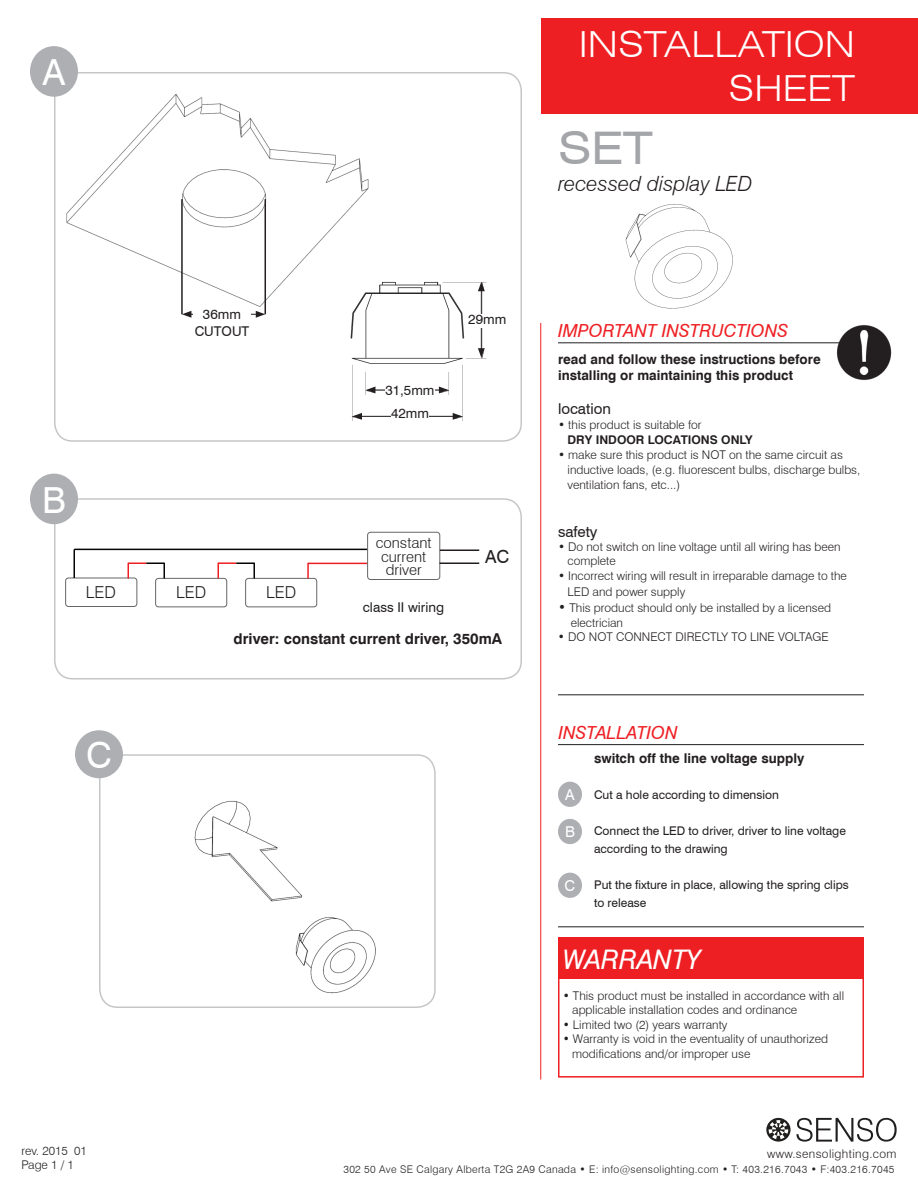
<style>
.page{position:relative;width:918px;height:1188px;background:#fff}
.page>*{position:absolute;margin:0;border:0;box-sizing:border-box;transform-origin:0 0}
.t1{font:expanded 45px "Swiss 721 BT";color:#a4a5a9}
.t2{font:300 expanded 36px/43.2px "Swiss 721 BT";color:#fff;text-align:right}
.t3{font:36px "Swiss 721 BT";color:#fff}
.t4{font:italic 27px "Swiss 721 BT";color:#fff}
.t5{font:italic 300 21px "Swiss 721 BT";color:#231f20}
.t6{font:italic 18px "Swiss 721 BT";color:#ee1f23}
.t7{font:18px "Swiss 721 BT";color:#231f20}
.t8{font:300 16.5px "Swiss 721 BT";color:#231f20}
.t9{font:700 15px "Swiss 721 BT";color:#231f20}
.t10{font:300 15px/13.5px "Swiss 721 BT";color:#231f20;text-align:center}
.t11{font:15px "Swiss 721 BT";color:#231f20}
.t12{font:15px "Swiss 721 BT";color:#fff}
.t13{font:700 13.5px/16.2px "Swiss 721 BT";color:#231f20}
.t14{font:13.5px/16.2px "Swiss 721 BT";color:#231f20;text-align:center}
.t15{font:300 12px/14.4px "Swiss 721 BT";color:#231f20}
.t16{font:12px/18px "Swiss 721 BT";color:#231f20}
.t17{font:700 12px "Swiss 721 BT";color:#231f20}
.t18{font:300 12px "Swiss 721 BT";letter-spacing:.03em;color:#231f20}
.t19{font:300 10.5px "Swiss 721 BT";letter-spacing:.03em;color:#231f20}
.s1{font-size:13.5px}
</style>
<div class="page">
<img style="left:64px;top:83px;width:305px;height:232px">
<hr style="left:181px;top:199px;width:2px;height:115px;background:#231f20">
<hr style="left:265px;top:199px;width:1px;height:115px;background:#231f20">
<hr style="left:189px;top:314px;width:69px;height:1px;background:#231f20">
<svg style="left:182px;top:311px;width:9px;height:7px"></svg>
<svg style="left:256px;top:311px;width:9px;height:7px"></svg>
<div style="left:193px;top:309px;width:58px;height:37px;background:#fff"></div>
<img style="left:541px;top:204px;width:192px;height:128px">
<div style="left:542px;top:18px;width:376px;height:95px;background:#ee1f23"></div>
<img style="left:825px;top:325px;width:67px;height:56px">
<hr style="left:540px;top:323px;width:1px;height:756px;background:#ee1f23">
<hr style="left:558px;top:343px;width:292px;height:1px;background:#231f20">
<hr style="left:558px;top:695px;width:306px;height:1px;background:#231f20">
<svg style="left:642px;top:295px;width:18px;height:1px"></svg>
<div style="left:558px;top:782px;width:24px;height:25px;background:#aeafb3;border-radius:50%"></div>
<div style="left:558px;top:819px;width:24px;height:25px;background:#aeafb3;border-radius:50%"></div>
<div style="left:558px;top:873px;width:24px;height:25px;background:#aeafb3;border-radius:50%"></div>
<hr style="left:558px;top:744px;width:306px;height:1px;background:#231f20">
<hr style="left:558px;top:927px;width:306px;height:1px;background:#231f20">
<div style="left:558px;top:975px;width:306px;height:103px;border:2px solid #ee1f23"></div>
<div style="left:558px;top:937px;width:306px;height:42px;background:#ee1f23"></div>
<div style="left:54px;top:498px;width:468px;height:181px;border:2px solid #c5c6c8;border-radius:18px"></div>
<div style="left:65px;top:578px;width:72px;height:29px;border:1px solid #666;border-radius:3px"></div>
<div style="left:155px;top:578px;width:72px;height:29px;border:1px solid #666;border-radius:3px"></div>
<div style="left:245px;top:578px;width:72px;height:29px;border:1px solid #666;border-radius:3px"></div>
<svg style="left:307px;top:563px;width:2px;height:15px"></svg>
<hr style="left:308px;top:563px;width:60px;height:1px;background:#ee1f23">
<svg style="left:218px;top:562px;width:37px;height:16px"></svg>
<svg style="left:128px;top:562px;width:37px;height:16px"></svg>
<svg style="left:74px;top:550px;width:1px;height:28px"></svg>
<hr style="left:74px;top:549px;width:293px;height:1px;background:#040503">
<div style="left:367px;top:532px;width:73px;height:48px;border:1px solid #666;border-radius:3px"></div>
<hr style="left:440px;top:549px;width:39px;height:2px;background:#231f20">
<hr style="left:440px;top:562px;width:39px;height:2px;background:#231f20">
<div style="left:30px;top:474px;width:48px;height:50px;background:#aeafb3;border-radius:50%"></div>
<img style="left:102px;top:757px;width:331px;height:250px">
<div style="left:99px;top:754px;width:337px;height:254px;border:2px solid #c5c6c8;border-radius:18px"></div>
<div style="left:75px;top:730px;width:48px;height:48px;background:#aeafb3;border-radius:50%"></div>
<div style="left:54px;top:72px;width:468px;height:370px;border:2px solid #c5c6c8;border-radius:18px"></div>
<div style="left:30px;top:46px;width:48px;height:51px;background:#aeafb3;border-radius:50%"></div>
<img style="left:335px;top:279px;width:152px;height:142px">
<hr style="left:360px;top:416px;width:95px;height:1px;background:#231f20">
<svg style="left:352px;top:413px;width:10px;height:7px"></svg>
<svg style="left:453px;top:413px;width:9px;height:7px"></svg>
<div style="left:383px;top:372px;width:49px;height:13px;background:#fff"></div>
<hr style="left:373px;top:390px;width:68px;height:1px;background:#231f20">
<svg style="left:366px;top:387px;width:9px;height:6px"></svg>
<svg style="left:439px;top:387px;width:9px;height:6px"></svg>
<div style="left:383px;top:397px;width:49px;height:11px;background:#fff"></div>
<hr style="left:481px;top:289px;width:1px;height:62px;background:#231f20">
<svg style="left:478px;top:348px;width:7px;height:10px"></svg>
<svg style="left:478px;top:282px;width:7px;height:9px"></svg>
<div style="left:483px;top:312px;width:27px;height:20px;background:#fff"></div>
<div style="left:468px;top:314px;width:38px;height:13px;background:#fff"></div>
<div style="left:385px;top:385px;width:50px;height:10px;background:#fff"></div>
<div style="left:391px;top:408px;width:38px;height:17px;background:#fff"></div>
<svg style="left:766px;top:1118px;width:131px;height:24px"></svg>
<h2 class="t3" style="left:43px;top:50px;width:24px">A</h2>
<p class="t14" style="left:195px;top:306px;width:56px">36mm<br>CUTOUT</p>
<p class="t14" style="left:385px;top:378px;width:51px;line-height:23.7px">31,5mm<br>42mm</p>
<p class="t14" style="left:468px;top:311px;width:39px">29mm</p>
<h2 class="t3" style="left:42px;top:478px;width:25px">B</h2>
<p class="t10" style="left:376px;top:536px;width:57px">constant current driver</p>
<h3 class="t7" style="left:485px;top:545px;width:26px">AC</h3>
<p class="t14" style="left:363px;top:599px;width:83px">class II wiring</p>
<p class="t9" style="left:234px;top:630px;width:270px">driver: constant current driver, 350mA</p>
<h3 class="t8" style="left:86px;top:582px;width:32px">LED</h3>
<h3 class="t8" style="left:176px;top:582px;width:32px">LED</h3>
<h3 class="t8" style="left:266px;top:582px;width:32px">LED</h3>
<h2 class="t3" style="left:86px;top:733px;width:27px">C</h2>
<h2 class="t2" style="left:579px;top:23px;width:278px">INSTALLATION<br>SHEET</h2>
<h1 class="t1" style="left:558px;top:121px;width:96px">SET</h1>
<h3 class="t5" style="left:558px;top:171px;width:196px">recessed display LED</h3>
<h3 class="t6" style="left:558px;top:320px;width:232px">IMPORTANT INSTRUCTIONS</h3>
<p class="t13" style="left:558px;top:351px;width:264px">read and follow these instructions before installing or maintaining this product</p>
<p class="t11" style="left:558px;top:400px;width:54px">location</p>
<p class="t15" style="left:558px;top:418px;width:145px">• this product is suitable for</p>
<p class="t17" style="left:568px;top:433px;width:187px">DRY INDOOR LOCATIONS ONLY</p>
<p class="t15" style="left:568px;top:447px;width:294px;line-height:15px;text-indent:-10px">• make sure this product is NOT on the same circuit as inductive loads, (e.g. fluorescent bulbs, discharge bulbs, ventilation fans, etc...)</p>
<p class="t11" style="left:558px;top:522px;width:41px">safety</p>
<p class="t15" style="left:568px;top:540px;width:275px;text-indent:-10px">• Do not switch on line voltage until all wiring has been complete</p>
<p class="t15" style="left:568px;top:567px;width:281px;line-height:16.2px;text-indent:-10px">• Incorrect wiring will result in irreparable damage to the<br>LED and power supply</p>
<p class="t15" style="left:571px;top:601px;width:262px;text-indent:-13px"><span class="s1">•</span> This product should only be installed by a licensed electrician</p>
<p class="t15" style="left:558px;top:630px;width:272px">• DO NOT CONNECT DIRECTLY TO LINE VOLTAGE</p>
<h3 class="t6" style="left:558px;top:721px;width:121px">INSTALLATION</h3>
<p class="t12" style="left:565px;top:786px;width:11px">A</p>
<p class="t12" style="left:565px;top:823px;width:11px">B</p>
<p class="t12" style="left:565px;top:877px;width:12px">C</p>
<p class="t13" style="left:594px;top:750px;width:212px">switch off the line voltage supply</p>
<p class="t16" style="left:594px;top:785px;width:186px">Cut a hole according to dimension</p>
<p class="t16" style="left:594px;top:821px;width:253px">Connect the LED to driver, driver to line voltage according to the drawing</p>
<p class="t16" style="left:594px;top:875px;width:256px">Put the fixture in place, allowing the spring clips to release</p>
<h3 class="t4" style="left:563px;top:943px;width:139px">WARRANTY</h3>
<p class="t15" style="left:572px;top:988px;width:273px;text-indent:-10px">• This product must be installed in accordance with all applicable installation codes and ordinance</p>
<p class="t15" style="left:563px;top:1017px;width:166px">• Limited two (2) years warranty</p>
<p class="t15" style="left:572px;top:1032px;width:257px;text-indent:-10px">• Warranty is void in the eventuality of unauthorized modifications and/or improper use</p>
<p class="t15" style="left:21px;top:1143px;width:67px">rev. 2015 01<br>Page 1 / 1</p>
<p class="t18" style="left:767px;top:1147px;width:131px">www.sensolighting.com</p>
<p class="t19" style="left:343px;top:1163px;width:552px">302 50 Ave SE Calgary Alberta T2G 2A9 Canada • E: info@sensolighting.com • T: 403.216.7043 • F:403.216.7045</p>
</div>
